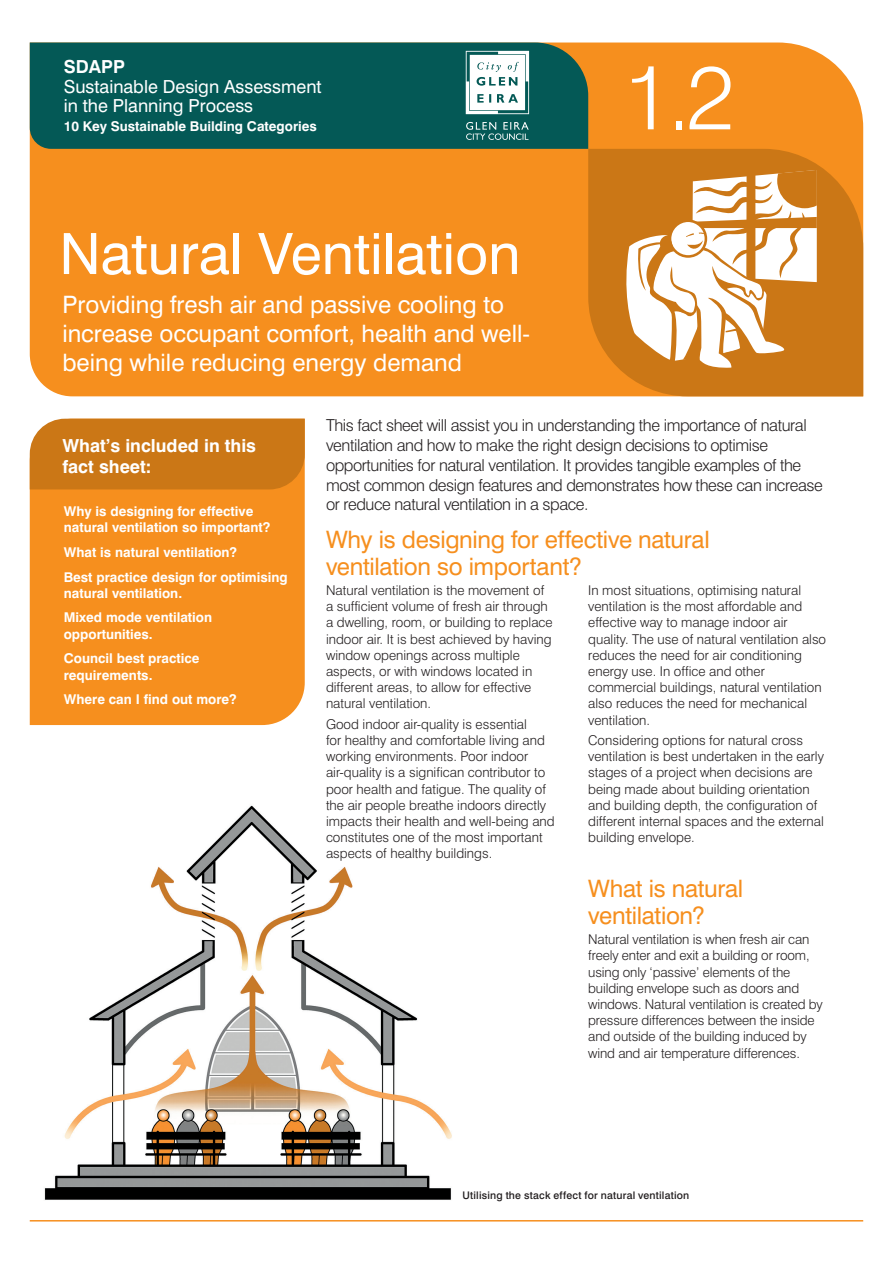
<style>
.page{position:relative;width:893px;height:1263px;background:#fff}
.page>*{position:absolute;margin:0;border:0;box-sizing:border-box;transform-origin:0 0}
.t1{font:300 90px "Swiss 721";color:#fff}
.t2{font:57px "Swiss 721 Roman";color:#fff}
.t3{font:24px/28.8px "Swiss 721 Roman";color:#fff}
.sub_heading{font:24px/27px "Swiss 721 Roman";letter-spacing:-.01em;color:#f68f1e}
.t4{font:18px/19.5px "Swiss 721 Roman";color:#fff}
.t5{font:700 18px/21.6px "Swiss 721";color:#fff}
.t6{font:300 16.5px/19.8px "Swiss 721";letter-spacing:-.025em;color:#231f20}
.body_text{font:300 13.5px/16.2px "Swiss 721";color:#231f20}
.sub_heading-2{font:300 13.5px/16.2px "Swiss 721";letter-spacing:-.01em;color:#231f20}
.t7{font:700 13.5px/16.2px "Swiss 721";color:#fff}
.body_text-2{font:500 10.5px "Swiss 721";letter-spacing:.02em;color:#231f20}
.s1{font-family:"Swiss 721";font-weight:700}
</style>
<div class="page">
<img style="left:44px;top:805px;width:408px;height:395px">
<div style="left:30px;top:43px;width:833px;height:353px;background:#f68f1e"></div>
<div style="left:30px;top:489px;width:275px;height:236px;background:#f68f1e"></div>
<div style="left:30px;top:419px;width:275px;height:70px;background:#cb7716"></div>
<hr style="left:30px;top:1220px;width:833px;height:1px;background:#f68f1e">
<svg style="left:588px;top:149px;width:275px;height:247px;background:#d17a17"></svg>
<div style="left:624px;top:169px;width:196px;height:202px;background:#cb7716"></div>
<svg style="left:626px;top:170px;width:191px;height:198px"></svg>
<div style="left:30px;top:43px;width:558px;height:106px;background:#045956"></div>
<div style="left:64px;top:60px;width:266px;height:81px;background:#045956"></div>
<svg style="left:466px;top:122px;width:63px;height:18px"></svg>
<svg style="left:466px;top:51px;width:63px;height:63px"></svg>
<p class="t4" style="left:64px;top:57px;width:259px"><span class="s1">SDAPP<br></span>Sustainable Design Assessment in the Planning Process</p>
<p class="t7" style="left:64px;top:118px;width:255px">10 Key Sustainable Building Categories</p>
<p class="t2" style="left:60px;top:219px;width:463px">Natural Ventilation</p>
<p class="t3" style="left:62px;top:290px;width:469px">Providing fresh air and passive cooling to increase occupant comfort, health and well&shy;being while reducing energy demand</p>
<p class="t1" style="left:624px;top:43px;width:112px">1.2</p>
<p class="t5" style="left:62px;top:434px;width:195px">What’s included in this fact sheet:</p>
<p class="t7" style="left:64px;top:503px;width:208px">Why is designing for effective natural ventilation so important?</p>
<p class="t7" style="left:64px;top:544px;width:175px">What is natural ventilation?</p>
<p class="t7" style="left:64px;top:568px;width:225px">Best practice design for optimising natural ventilation.</p>
<p class="t7" style="left:64px;top:609px;width:150px">Mixed mode ventilation opportunities.</p>
<p class="t7" style="left:64px;top:650px;width:137px">Council best practice requirements.</p>
<p class="t7" style="left:64px;top:691px;width:174px">Where can I find out more?</p>
<p class="t6" style="left:326px;top:415px;width:498px">This fact sheet will assist you in understanding the importance of natural ventilation and how to make the right design decisions to optimise opportunities for natural ventilation. It provides tangible examples of the most common design features and demonstrates how these can increase or reduce natural ventilation in a space.</p>
<p class="sub_heading" style="left:326px;top:525px;width:385px">Why is designing for effective natural ventilation so important?</p>
<p class="body_text" style="left:326px;top:582px;width:228px">Natural ventilation is the movement of a sufficient volume of fresh air through a dwelling, room, or building to replace indoor air. It is best achieved by having window openings across multiple aspects, or with windows located in different areas, to allow for effective natural ventilation.</p>
<p class="body_text" style="left:326px;top:716px;width:230px">Good indoor air-quality is essential<br>for healthy and comfortable living and working environments. Poor indoor air-quality is a significan contributor to poor health and fatigue. The quality of the air people breathe indoors directly impacts their health and well-being and constitutes one of the most important aspects of healthy buildings.</p>
<p class="body_text" style="left:588px;top:582px;width:239px">In most situations, optimising natural ventilation is the most affordable and effective way to manage indoor air quality. The use of natural ventilation also reduces the need for air conditioning energy use. In office and other commercial buildings, natural ventilation also reduces the need for mechanical ventilation.</p>
<p class="body_text" style="left:588px;top:732px;width:237px">Considering options for natural cross ventilation is best undertaken in the early stages of a project when decisions are being made about building orientation and building depth, the configuration of different internal spaces and the external building envelope.</p>
<p class="sub_heading" style="left:588px;top:875px;width:157px">What is natural ventilation?</p>
<p class="sub_heading-2" style="left:588px;top:931px;width:236px">Natural ventilation is when fresh air can freely enter and exit a building or room, using only ‘passive’ elements of the building envelope such as doors and windows. Natural ventilation is created by pressure differences between the inside and outside of the building induced by wind and air temperature differences.</p>
<p class="body_text-2" style="left:462px;top:1189px;width:228px">Utilising the stack effect for natural ventilation</p>
</div>
